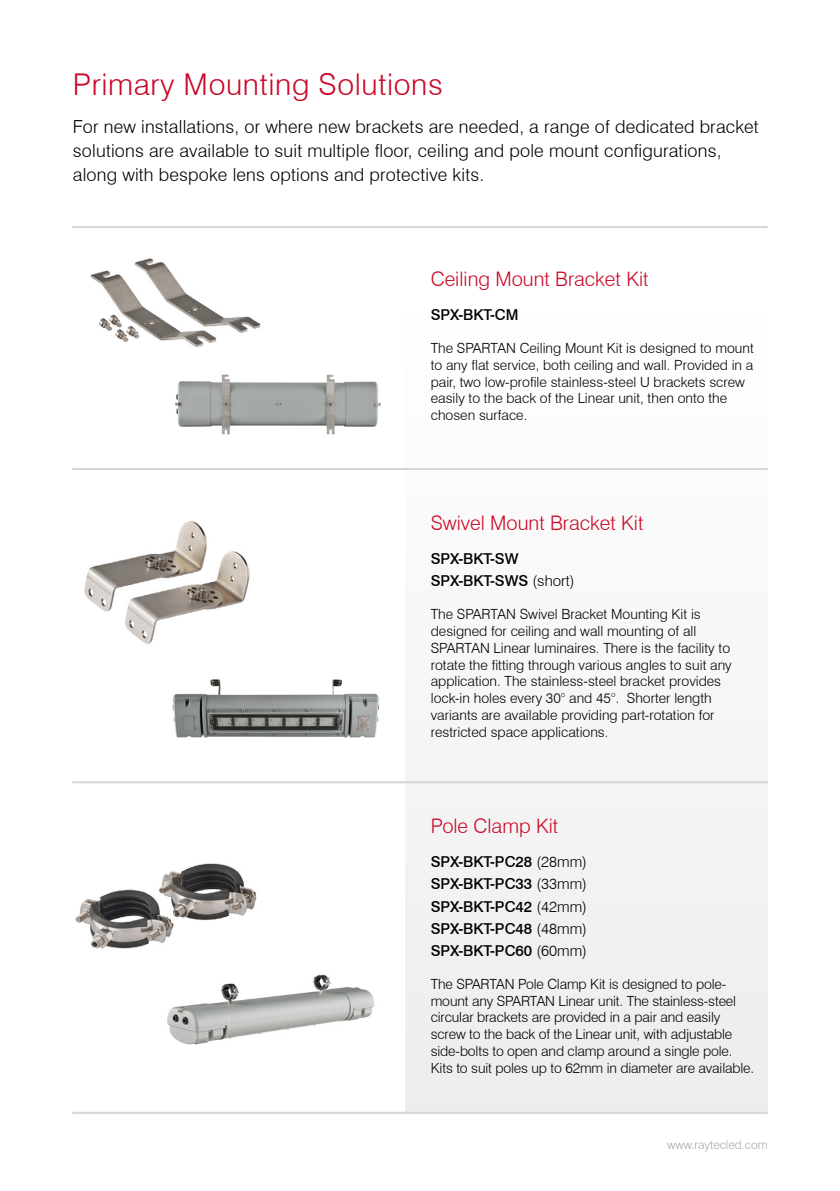
<style>
.page{position:relative;width:840px;height:1191px;background:#fff}
.page>*{position:absolute;margin:0;border:0;box-sizing:border-box;transform-origin:0 0}
.t1{font:300 30px "Swiss 721 BT";letter-spacing:.02em;color:#ca0928}
.t2{font:300 20px "Swiss 721 BT";color:#ca0928}
.t3{font:300 18px/24px "Swiss 721 BT";letter-spacing:.01em;color:#000}
.t4{font:500 15px/22.2px "Swiss 721 BT";color:#000}
.t5{font:300 14px/16.8px "Swiss 721 BT";color:#000}
.t6{font:300 12px "Swiss 721 BT";color:#a8a8a7}
.s1{font-weight:300}
</style>
<div class="page">
<div style="left:405px;top:293px;width:362px;height:818px;background:#f6f6f6"></div>
<hr style="left:73px;top:468px;width:693px;height:2px;background:#d5d5d5">
<hr style="left:73px;top:781px;width:693px;height:2px;background:#d5d5d5">
<hr style="left:73px;top:226px;width:693px;height:2px;background:#d5d5d5">
<hr style="left:73px;top:1111px;width:693px;height:2px;background:#d5d5d5">
<img style="left:90px;top:258px;width:171px;height:89px">
<img style="left:75px;top:863px;width:182px;height:86px">
<img style="left:84px;top:521px;width:166px;height:123px">
<img style="left:175px;top:374px;width:206px;height:61px">
<img style="left:172px;top:679px;width:207px;height:59px">
<img style="left:167px;top:974px;width:208px;height:71px">
<h1 class="t1" style="left:73px;top:66px;width:371px">Primary Mounting Solutions</h1>
<p class="t3" style="left:73px;top:114px;width:687px">For new installations, or where new brackets are needed, a range of dedicated bracket solutions are available to suit multiple floor, ceiling and pole mount configurations, along with bespoke lens options and protective kits.</p>
<h2 class="t2" style="left:430px;top:267px;width:219px">Ceiling Mount Bracket Kit</h2>
<p class="t4" style="left:430px;top:303px;width:89px">SPX-BKT-CM</p>
<p class="t5" style="left:430px;top:339px;width:324px">The SPARTAN Ceiling Mount Kit is designed to mount to any flat service, both ceiling and wall. Provided in a pair, two low-profile stainless-steel U brackets screw easily to the back of the Linear unit, then onto the chosen surface.</p>
<h2 class="t2" style="left:430px;top:511px;width:214px">Swivel Mount Bracket Kit</h2>
<p class="t4" style="left:430px;top:547px;width:145px">SPX-BKT-SW<br>SPX-BKT-SWS <span class="s1">(short)</span></p>
<p class="t5" style="left:430px;top:605px;width:302px">The SPARTAN Swivel Bracket Mounting Kit is designed for ceiling and wall mounting of all SPARTAN Linear luminaires. There is the facility to rotate the fitting through various angles to suit any application. The stainless-steel bracket provides lock-in holes every 30° and 45°. Shorter length variants are available providing part-rotation for restricted space applications.</p>
<h2 class="t2" style="left:430px;top:814px;width:129px">Pole Clamp Kit</h2>
<p class="t4" style="left:430px;top:850px;width:158px;text-align:justify">SPX-BKT-PC28 <span class="s1">(28mm)<br></span>SPX-BKT-PC33 <span class="s1">(33mm)<br></span>SPX-BKT-PC42 <span class="s1">(42mm)<br></span>SPX-BKT-PC48 <span class="s1">(48mm)<br></span>SPX-BKT-PC60 <span class="s1">(60mm)</span></p>
<p class="t5" style="left:430px;top:975px;width:325px">The SPARTAN Pole Clamp Kit is designed to pole&shy;mount any SPARTAN Linear unit. The stainless-steel circular brackets are provided in a pair and easily screw to the back of the Linear unit, with adjustable side-bolts to open and clamp around a single pole.<br>Kits to suit poles up to 62mm in diameter are available.</p>
<p class="t6" style="left:666px;top:1137px;width:102px">www.raytecled.com</p>
</div>
